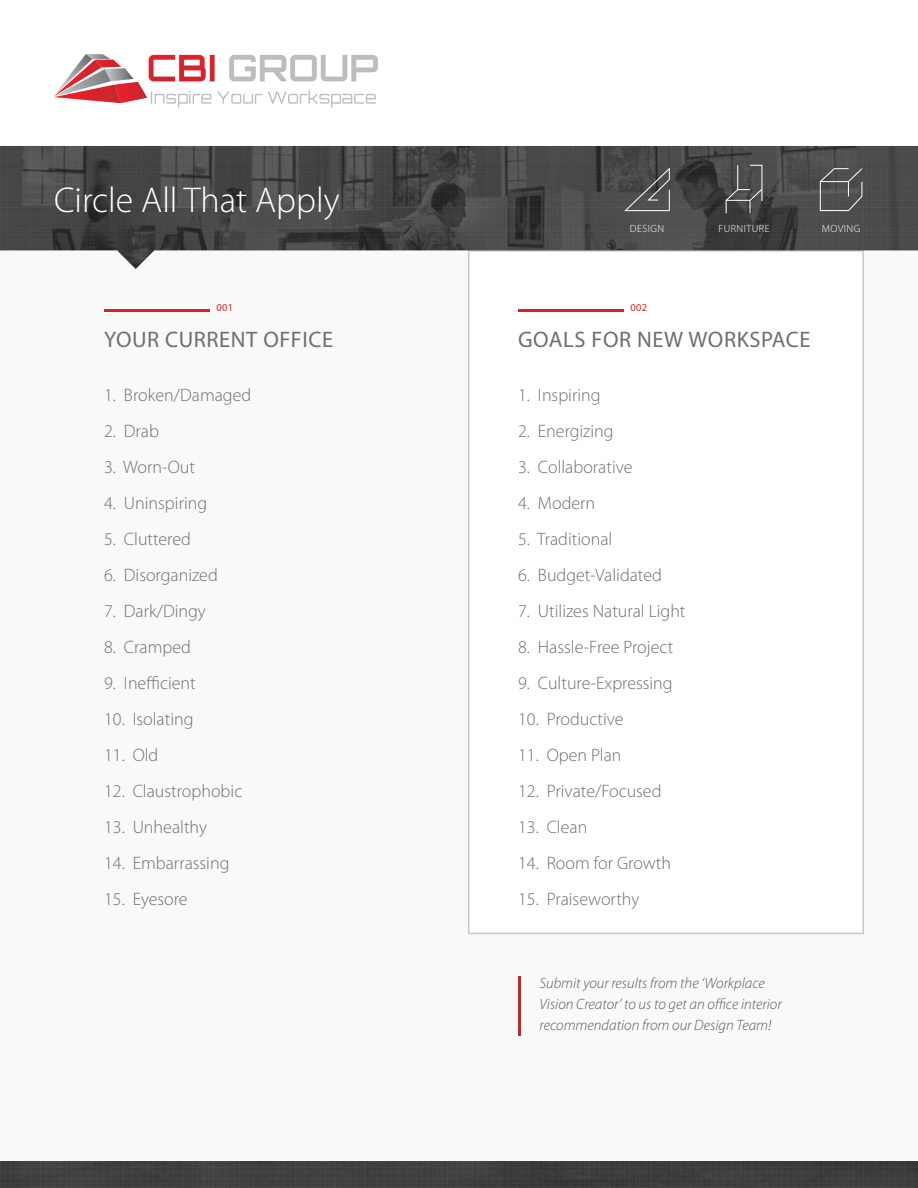
<style>
.page{position:relative;width:918px;height:1188px;background:#fff}
.page>*{position:absolute;margin:0;border:0;box-sizing:border-box;transform-origin:0 0}
.t1{font:300 36px "Myriad Pro";color:#fff}
.t2{font:22.5px "Myriad Pro";letter-spacing:.025em;color:#6d6f71}
.t3{font:300 18px "Myriad Pro";color:#6d6f71}
.t4{font:italic 300 15px/21px "Myriad Pro";color:#58595b}
.t5{font:300 10.5px "Myriad Pro";letter-spacing:.045em;color:#fff}
.t6{font:10.5px "Myriad Pro";letter-spacing:.025em;color:#d2232a}
</style>
<div class="page">
<div style="left:0;top:146px;width:918px;height:1042px;background:#f9f9f9"></div>
<svg style="left:54px;top:54px;width:324px;height:54px"></svg>
<div style="left:0;top:1161px;width:918px;height:27px;background:#3f3f3f"></div>
<div style="left:468px;top:250px;width:396px;height:684px;background:#fff;border:2px solid #c7c9cb"></div>
<hr style="left:518px;top:309px;width:106px;height:2px;background:#d2232a">
<hr style="left:104px;top:309px;width:106px;height:2px;background:#d2232a">
<img style="left:0;top:146px;width:918px;height:123px">
<svg style="left:624px;top:168px;width:46px;height:43px;background:#5a5a5a"></svg>
<svg style="left:726px;top:165px;width:36px;height:48px;background:#575757"></svg>
<svg style="left:820px;top:168px;width:42px;height:43px;background:#5f5f5f"></svg>
<hr style="left:518px;top:976px;width:2px;height:60px;background:#d2232a">
<h1 class="t1" style="left:54px;top:178px;width:287px">Circle All That Apply</h1>
<p class="t5" style="left:630px;top:222px;width:36px">DESIGN</p>
<p class="t5" style="left:719px;top:222px;width:53px">FURNITURE</p>
<p class="t5" style="left:822px;top:222px;width:40px">MOVING</p>
<p class="t6" style="left:217px;top:301px;width:18px">001</p>
<p class="t6" style="left:631px;top:301px;width:18px">002</p>
<p class="t2" style="left:104px;top:326px;width:230px">YOUR CURRENT OFFICE</p>
<p class="t2" style="left:518px;top:326px;width:294px">GOALS FOR NEW WORKSPACE</p>
<p class="t3" style="left:104px;top:385px;width:149px">1. Broken/Damaged</p>
<p class="t3" style="left:104px;top:421px;width:56px">2. Drab</p>
<p class="t3" style="left:104px;top:457px;width:92px">3. Worn-Out</p>
<p class="t3" style="left:104px;top:493px;width:105px">4. Uninspiring</p>
<p class="t3" style="left:104px;top:529px;width:88px">5. Cluttered</p>
<p class="t3" style="left:104px;top:565px;width:115px">6. Disorganized</p>
<p class="t3" style="left:104px;top:601px;width:103px">7. Dark/Dingy</p>
<p class="t3" style="left:104px;top:637px;width:88px">8. Cramped</p>
<p class="t3" style="left:104px;top:673px;width:93px">9. Inefficient</p>
<p class="t3" style="left:104px;top:709px;width:91px">10. Isolating</p>
<p class="t3" style="left:104px;top:745px;width:56px">11. Old</p>
<p class="t3" style="left:104px;top:781px;width:140px">12. Claustrophobic</p>
<p class="t3" style="left:104px;top:817px;width:104px">13. Unhealthy</p>
<p class="t3" style="left:104px;top:853px;width:127px">14. Embarrassing</p>
<p class="t3" style="left:104px;top:889px;width:85px">15. Eyesore</p>
<p class="t3" style="left:518px;top:385px;width:84px">1. Inspiring</p>
<p class="t3" style="left:518px;top:421px;width:97px">2. Energizing</p>
<p class="t3" style="left:518px;top:457px;width:116px">3. Collaborative</p>
<p class="t3" style="left:518px;top:493px;width:79px">4. Modern</p>
<p class="t3" style="left:518px;top:529px;width:96px">5. Traditional</p>
<p class="t3" style="left:518px;top:565px;width:145px">6. Budget-Validated</p>
<p class="t3" style="left:518px;top:601px;width:169px">7. Utilizes Natural Light</p>
<p class="t3" style="left:518px;top:637px;width:157px">8. Hassle-Free Project</p>
<p class="t3" style="left:518px;top:673px;width:156px">9. Culture-Expressing</p>
<p class="t3" style="left:518px;top:709px;width:107px">10. Productive</p>
<p class="t3" style="left:518px;top:745px;width:105px">11. Open Plan</p>
<p class="t3" style="left:518px;top:781px;width:145px">12. Private/Focused</p>
<p class="t3" style="left:518px;top:817px;width:71px">13. Clean</p>
<p class="t3" style="left:518px;top:853px;width:154px">14. Room for Growth</p>
<p class="t3" style="left:518px;top:889px;width:123px">15. Praiseworthy</p>
<p class="t4" style="left:540px;top:972px;width:244px">Submit your results from the ‘Workplace<br>Vision Creator’ to us to get an office interior recommendation from our Design Team!</p>
</div>
